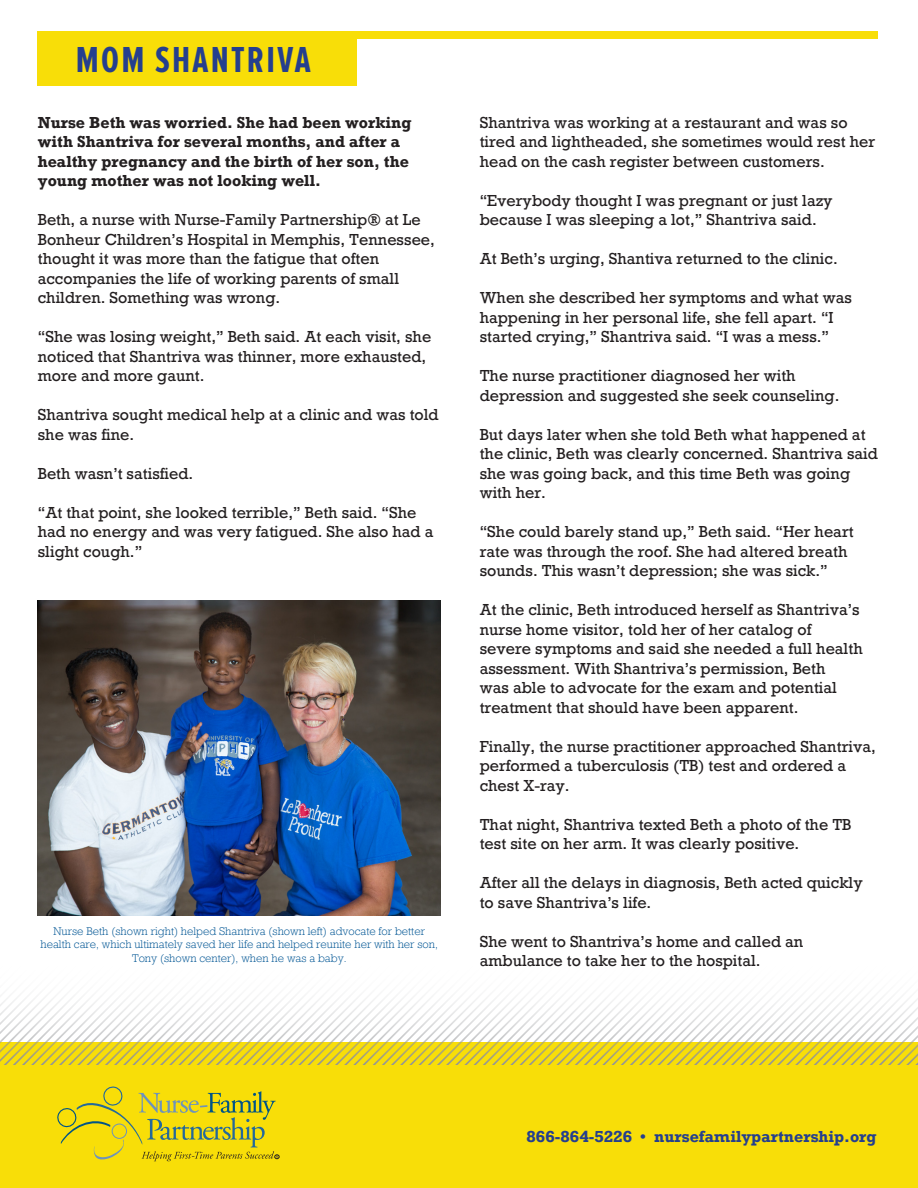
<style>
.page{position:relative;width:918px;height:1188px;background:#fff}
.page>*{position:absolute;margin:0;border:0;box-sizing:border-box;transform-origin:0 0}
.t1{font:700 37.5px "Proxima Nova Ex Cn";letter-spacing:.06em;color:#253f8e}
.t2{font:15px/19.5px "Rockwell Nova";color:#231f20}
.t3{font:700 15px/19.5px "Rockwell Nova";color:#231f20}
.t4{font:700 15px "Rockwell Nova";color:#253f8e}
.body_copy_1{font:300 10.5px/13.5px "Rockwell Nova";color:#005594;text-align:center}
</style>
<div class="page">
<div style="left:0;top:1042px;width:918px;height:146px;background:#f8de08"></div>
<svg style="left:57px;top:1086px;width:222px;height:75px"></svg>
<div style="left:38px;top:31px;width:840px;height:8px;background:#f8de08"></div>
<div style="left:38px;top:39px;width:319px;height:46px;background:#f8de08"></div>
<svg style="left:0;top:997px;width:203px;height:68px"></svg>
<svg style="left:221px;top:997px;width:295px;height:68px"></svg>
<svg style="left:516px;top:997px;width:402px;height:68px"></svg>
<img style="left:38px;top:600px;width:403px;height:316px">
<p class="t1" style="left:76px;top:42px;width:236px">MOM SHANTRIVA</p>
<p class="t3" style="left:38px;top:112px;width:375px">Nurse Beth was worried. She had been working with Shantriva for several months, and after a healthy pregnancy and the birth of her son, the young mother was not looking well.</p>
<p class="t2" style="left:38px;top:211px;width:399px">Beth, a nurse with Nurse-Family Partnership® at Le Bonheur Children’s Hospital in Memphis, Tennessee, thought it was more than the fatigue that often accompanies the life of working parents of small children. Something was wrong.</p>
<p class="t2" style="left:38px;top:328px;width:395px">“She was losing weight,” Beth said. At each visit, she noticed that Shantriva was thinner, more exhausted, more and more gaunt.</p>
<p class="t2" style="left:38px;top:406px;width:402px">Shantriva sought medical help at a clinic and was told she was fine.</p>
<p class="t2" style="left:38px;top:464px;width:157px">Beth wasn’t satisfied.</p>
<p class="t2" style="left:38px;top:503px;width:397px">“At that point, she looked terrible,” Beth said. “She had no energy and was very fatigued. She also had a slight cough.”</p>
<p class="body_copy_1" style="left:41px;top:924px;width:399px">Nurse Beth (shown right) helped Shantriva (shown left) advocate for better health care, which ultimately saved her life and helped reunite her with her son,<br>Tony (shown center), when he was a baby.</p>
<p class="t2" style="left:480px;top:113px;width:397px">Shantriva was working at a restaurant and was so tired and lightheaded, she sometimes would rest her head on the cash register between customers.</p>
<p class="t2" style="left:480px;top:191px;width:354px">“Everybody thought I was pregnant or just lazy because I was sleeping a lot,” Shantriva said.</p>
<p class="t2" style="left:480px;top:250px;width:360px">At Beth’s urging, Shantiva returned to the clinic.</p>
<p class="t2" style="left:480px;top:289px;width:374px">When she described her symptoms and what was happening in her personal life, she fell apart. “I started crying,” Shantriva said. “I was a mess.”</p>
<p class="t2" style="left:480px;top:367px;width:361px">The nurse practitioner diagnosed her with depression and suggested she seek counseling.</p>
<p class="t2" style="left:480px;top:425px;width:400px">But days later when she told Beth what happened at the clinic, Beth was clearly concerned. Shantriva said she was going back, and this time Beth was going with her.</p>
<p class="t2" style="left:480px;top:523px;width:376px">“She could barely stand up,” Beth said. “Her heart rate was through the roof. She had altered breath sounds. This wasn’t depression; she was sick.”</p>
<p class="t2" style="left:480px;top:601px;width:385px">At the clinic, Beth introduced herself as Shantriva’s nurse home visitor, told her of her catalog of severe symptoms and said she needed a full health assessment. With Shantriva’s permission, Beth<br>was able to advocate for the exam and potential treatment that should have been apparent.</p>
<p class="t2" style="left:480px;top:737px;width:398px">Finally, the nurse practitioner approached Shantriva, performed a tuberculosis (TB) test and ordered a chest X-ray.</p>
<p class="t2" style="left:480px;top:815px;width:373px">That night, Shantriva texted Beth a photo of the TB test site on her arm. It was clearly positive.</p>
<p class="t2" style="left:480px;top:874px;width:385px">After all the delays in diagnosis, Beth acted quickly to save Shantriva’s life.</p>
<p class="t2" style="left:480px;top:932px;width:325px">She went to Shantriva’s home and called an ambulance to take her to the hospital.</p>
<p class="t4" style="left:526px;top:1127px;width:352px">866-864-5226 • nursefamilypartnership.org</p>
</div>
